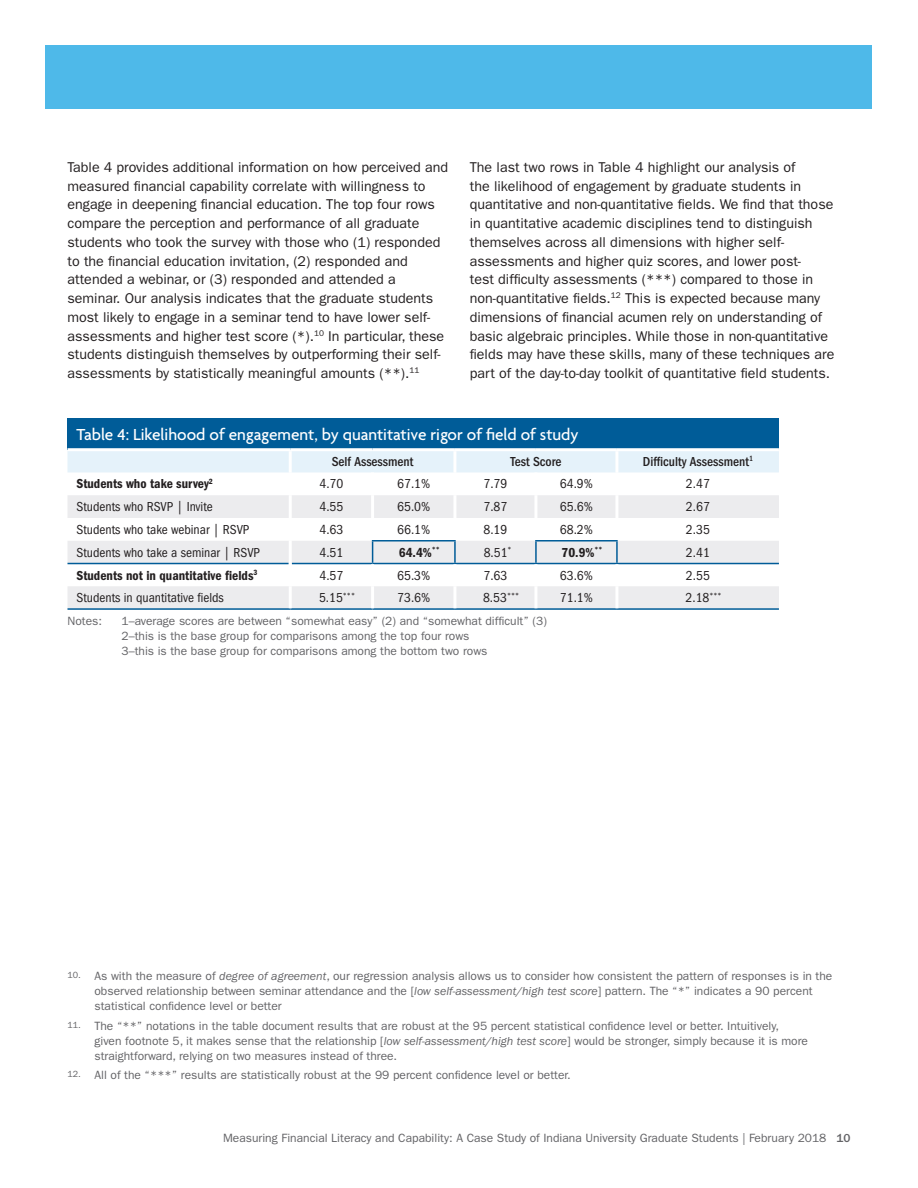
<style>
.page{position:relative;width:918px;height:1188px;background:#fff}
.page>*{position:absolute;margin:0;border:0;box-sizing:border-box;transform-origin:0 0}
._12B_Table_Header_Re{font:500 17.25px "Agenda";color:#fff}
._5A_Body_Text__FG_9{font:14.25px/18.8px "ITC Franklin Gothic Std";color:#231f20}
._12D_Table_Body__FGC{font:condensed 13.5px "ITC Franklin Gothic Std";color:#231f20}
._12D_Table_Body__FGC-2{font:13.5px "ITC Franklin Gothic Std Dm Cd";color:#231f20}
._12C_Table_Section_C{font:500 condensed 13.5px "ITC Franklin Gothic Std";color:#231f20}
._8A_Footnote__FG_8_1{font:12px/15px "ITC Franklin Gothic Std";color:#636366}
._12E_Table_Footnote{font:12px/15px "ITC Franklin Gothic Std";color:#636366}
.s1{font-style:italic}
.s2{font-weight:500}
</style>
<div class="page">
<div style="left:46px;top:46px;width:826px;height:63px;background:#4eb9e9"></div>
<div style="left:68px;top:418px;width:711px;height:32px;background:#005c98"></div>
<div style="left:68px;top:451px;width:711px;height:21px;background:#e5f2fa"></div>
<svg style="left:68px;top:495px;width:711px;height:113px;fill:#ececee"></svg>
<hr style="left:68px;top:563px;width:221px;height:1px;background:#005c98">
<hr style="left:292px;top:563px;width:81px;height:1px;background:#005c98">
<hr style="left:455px;top:563px;width:81px;height:1px;background:#005c98">
<hr style="left:617px;top:563px;width:162px;height:1px;background:#005c98">
<hr style="left:372px;top:540px;width:84px;height:2px;background:#005c98">
<svg style="left:372px;top:542px;width:1px;height:21px"></svg>
<hr style="left:454px;top:542px;width:2px;height:21px;background:#005c98">
<hr style="left:373px;top:563px;width:82px;height:1px;background:#005c98">
<hr style="left:535px;top:540px;width:83px;height:2px;background:#005c98">
<hr style="left:535px;top:542px;width:2px;height:21px;background:#005c98">
<hr style="left:616px;top:542px;width:2px;height:21px;background:#005c98">
<hr style="left:536px;top:563px;width:81px;height:1px;background:#005c98">
<hr style="left:68px;top:608px;width:222px;height:2px;background:#005c98">
<hr style="left:290px;top:608px;width:83px;height:2px;background:#005c98">
<hr style="left:373px;top:608px;width:82px;height:2px;background:#005c98">
<hr style="left:455px;top:608px;width:81px;height:2px;background:#005c98">
<hr style="left:536px;top:608px;width:81px;height:2px;background:#005c98">
<hr style="left:617px;top:608px;width:162px;height:2px;background:#005c98">
<hr style="left:68px;top:448px;width:222px;height:3px;background:#fff">
<hr style="left:290px;top:448px;width:83px;height:3px;background:#fff">
<hr style="left:373px;top:448px;width:82px;height:3px;background:#fff">
<hr style="left:455px;top:448px;width:81px;height:3px;background:#fff">
<hr style="left:536px;top:448px;width:81px;height:3px;background:#fff">
<hr style="left:617px;top:448px;width:162px;height:3px;background:#fff">
<hr style="left:289px;top:451px;width:3px;height:21px;background:#fff">
<hr style="left:453px;top:451px;width:3px;height:21px;background:#fff">
<hr style="left:615px;top:451px;width:3px;height:21px;background:#fff">
<hr style="left:289px;top:495px;width:3px;height:23px;background:#fff">
<hr style="left:371px;top:495px;width:3px;height:23px;background:#fff">
<hr style="left:453px;top:495px;width:3px;height:23px;background:#fff">
<hr style="left:534px;top:495px;width:3px;height:23px;background:#fff">
<hr style="left:615px;top:495px;width:3px;height:23px;background:#fff">
<hr style="left:289px;top:518px;width:3px;height:23px;background:#fff">
<hr style="left:371px;top:518px;width:3px;height:22px;background:#fff">
<hr style="left:453px;top:518px;width:3px;height:22px;background:#fff">
<hr style="left:534px;top:518px;width:3px;height:22px;background:#fff">
<hr style="left:615px;top:518px;width:3px;height:22px;background:#fff">
<hr style="left:289px;top:541px;width:3px;height:23px;background:#fff">
<hr style="left:289px;top:564px;width:3px;height:22px;background:#fff">
<hr style="left:371px;top:564px;width:3px;height:22px;background:#fff">
<hr style="left:453px;top:564px;width:3px;height:22px;background:#fff">
<hr style="left:534px;top:564px;width:3px;height:22px;background:#fff">
<hr style="left:615px;top:564px;width:3px;height:22px;background:#fff">
<hr style="left:289px;top:586px;width:3px;height:22px;background:#fff">
<hr style="left:371px;top:586px;width:3px;height:22px;background:#fff">
<hr style="left:453px;top:586px;width:3px;height:22px;background:#fff">
<hr style="left:534px;top:586px;width:3px;height:22px;background:#fff">
<hr style="left:615px;top:586px;width:3px;height:22px;background:#fff">
<p class="_5A_Body_Text__FG_9" style="left:68px;top:158px;width:382px">Table 4 provides additional information on how perceived and measured financial capability correlate with willingness to engage in deepening financial education. The top four rows compare the perception and performance of all graduate students who took the survey with those who (1) responded to the financial education invitation, (2) responded and attended a webinar, or (3) responded and attended a seminar. Our analysis indicates that the graduate students most likely to engage in a seminar tend to have lower self&shy;assessments and higher test score (*).<sup>10</sup> In particular, these students distinguish themselves by outperforming their self&shy;assessments by statistically meaningful amounts (**).<sup>11</sup></p>
<p class="_5A_Body_Text__FG_9" style="left:470px;top:158px;width:366px">The last two rows in Table 4 highlight our analysis of<br>the likelihood of engagement by graduate students in quantitative and non-quantitative fields. We find that those in quantitative academic disciplines tend to distinguish themselves across all dimensions with higher self&shy;assessments and higher quiz scores, and lower post-<br>test difficulty assessments (***) compared to those in non-quantitative fields.<sup>12</sup> This is expected because many dimensions of financial acumen rely on understanding of basic algebraic principles. While those in non-quantitative fields may have these skills, many of these techniques are part of the day-to-day toolkit of quantitative field students.</p>
<p class="_12B_Table_Header_Re" style="left:76px;top:425px;width:504px">Table 4: Likelihood of engagement, by quantitative rigor of field of study</p>
<p class="_12C_Table_Section_C" style="left:332px;top:454px;width:83px">Self Assessment</p>
<p class="_12C_Table_Section_C" style="left:511px;top:454px;width:52px">Test Score</p>
<p class="_12C_Table_Section_C" style="left:643px;top:454px;width:112px">Difficulty Assessment<sup>1</sup></p>
<p class="_12D_Table_Body__FGC-2" style="left:76px;top:476px;width:138px">Students who take survey<sup>2</sup></p>
<p class="_12D_Table_Body__FGC" style="left:319px;top:476px;width:25px">4.70</p>
<p class="_12D_Table_Body__FGC" style="left:397px;top:476px;width:35px">67.1%</p>
<p class="_12D_Table_Body__FGC" style="left:483px;top:476px;width:25px">7.79</p>
<p class="_12D_Table_Body__FGC" style="left:560px;top:476px;width:35px">64.9%</p>
<p class="_12D_Table_Body__FGC" style="left:686px;top:476px;width:25px">2.47</p>
<p class="_12D_Table_Body__FGC" style="left:76px;top:499px;width:138px">Students who RSVP | Invite</p>
<p class="_12D_Table_Body__FGC" style="left:319px;top:499px;width:25px">4.55</p>
<p class="_12D_Table_Body__FGC" style="left:397px;top:499px;width:35px">65.0%</p>
<p class="_12D_Table_Body__FGC" style="left:483px;top:499px;width:25px">7.87</p>
<p class="_12D_Table_Body__FGC" style="left:560px;top:499px;width:35px">65.6%</p>
<p class="_12D_Table_Body__FGC" style="left:686px;top:499px;width:25px">2.67</p>
<p class="_12D_Table_Body__FGC" style="left:76px;top:522px;width:174px">Students who take webinar | RSVP</p>
<p class="_12D_Table_Body__FGC" style="left:319px;top:522px;width:25px">4.63</p>
<p class="_12D_Table_Body__FGC" style="left:397px;top:522px;width:35px">66.1%</p>
<p class="_12D_Table_Body__FGC" style="left:483px;top:522px;width:25px">8.19</p>
<p class="_12D_Table_Body__FGC" style="left:560px;top:522px;width:35px">68.2%</p>
<p class="_12D_Table_Body__FGC" style="left:686px;top:522px;width:25px">2.35</p>
<p class="_12D_Table_Body__FGC" style="left:76px;top:545px;width:185px">Students who take a seminar | RSVP</p>
<p class="_12D_Table_Body__FGC" style="left:319px;top:545px;width:25px">4.51</p>
<p class="_12D_Table_Body__FGC-2" style="left:399px;top:545px;width:43px">64.4%<sup>**</sup></p>
<p class="_12D_Table_Body__FGC" style="left:484px;top:545px;width:29px">8.51<sup>*</sup></p>
<p class="_12D_Table_Body__FGC-2" style="left:562px;top:545px;width:43px">70.9%<sup>**</sup></p>
<p class="_12D_Table_Body__FGC" style="left:686px;top:545px;width:25px">2.41</p>
<p class="_12D_Table_Body__FGC-2" style="left:76px;top:567px;width:183px">Students not in quantitative fields<sup>3</sup></p>
<p class="_12D_Table_Body__FGC" style="left:319px;top:567px;width:25px">4.57</p>
<p class="_12D_Table_Body__FGC" style="left:397px;top:567px;width:35px">65.3%</p>
<p class="_12D_Table_Body__FGC" style="left:483px;top:567px;width:25px">7.63</p>
<p class="_12D_Table_Body__FGC" style="left:560px;top:567px;width:35px">63.6%</p>
<p class="_12D_Table_Body__FGC" style="left:686px;top:567px;width:25px">2.55</p>
<p class="_12D_Table_Body__FGC" style="left:76px;top:590px;width:149px">Students in quantitative fields</p>
<p class="_12D_Table_Body__FGC" style="left:319px;top:590px;width:37px">5.15<sup>***</sup></p>
<p class="_12D_Table_Body__FGC" style="left:397px;top:590px;width:35px">73.6%</p>
<p class="_12D_Table_Body__FGC" style="left:483px;top:590px;width:37px">8.53<sup>***</sup></p>
<p class="_12D_Table_Body__FGC" style="left:560px;top:590px;width:35px">71.1%</p>
<p class="_12D_Table_Body__FGC" style="left:686px;top:590px;width:37px">2.18<sup>***</sup></p>
<p class="_12E_Table_Footnote" style="left:68px;top:613px;width:36px">Notes:</p>
<p class="_12E_Table_Footnote" style="left:122px;top:613px;width:427px">1–average scores are between “somewhat easy” (2) and “somewhat difficult” (3)<br>2–this is the base group for comparisons among the top four rows<br>3–this is the base group for comparisons among the bottom two rows</p>
<p class="_8A_Footnote__FG_8_1" style="left:94px;top:969px;width:739px;text-indent:-27px"><sup>10.</sup> As with the measure of <span class="s1">degree of agreement</span>, our regression analysis allows us to consider how consistent the pattern of responses is in the observed relationship between seminar attendance and the [<span class="s1">low self-assessment/high test score</span>] pattern. The “*” indicates a 90 percent statistical confidence level or better</p>
<p class="_8A_Footnote__FG_8_1" style="left:94px;top:1018px;width:715px;text-indent:-27px"><sup>11.</sup> The “**” notations in the table document results that are robust at the 95 percent statistical confidence level or better. Intuitively, given footnote 5, it makes sense that the relationship [<span class="s1">low self-assessment/high test score</span>] would be stronger, simply because it is more straightforward, relying on two measures instead of three.</p>
<p class="_8A_Footnote__FG_8_1" style="left:68px;top:1068px;width:505px"><sup>12.</sup> All of the “***” results are statistically robust at the 99 percent confidence level or better.</p>
<p class="_8A_Footnote__FG_8_1" style="left:223px;top:1131px;width:629px">Measuring Financial Literacy and Capability: A Case Study of Indiana University Graduate Students | February 2018 <span class="s2">10</span></p>
</div>
